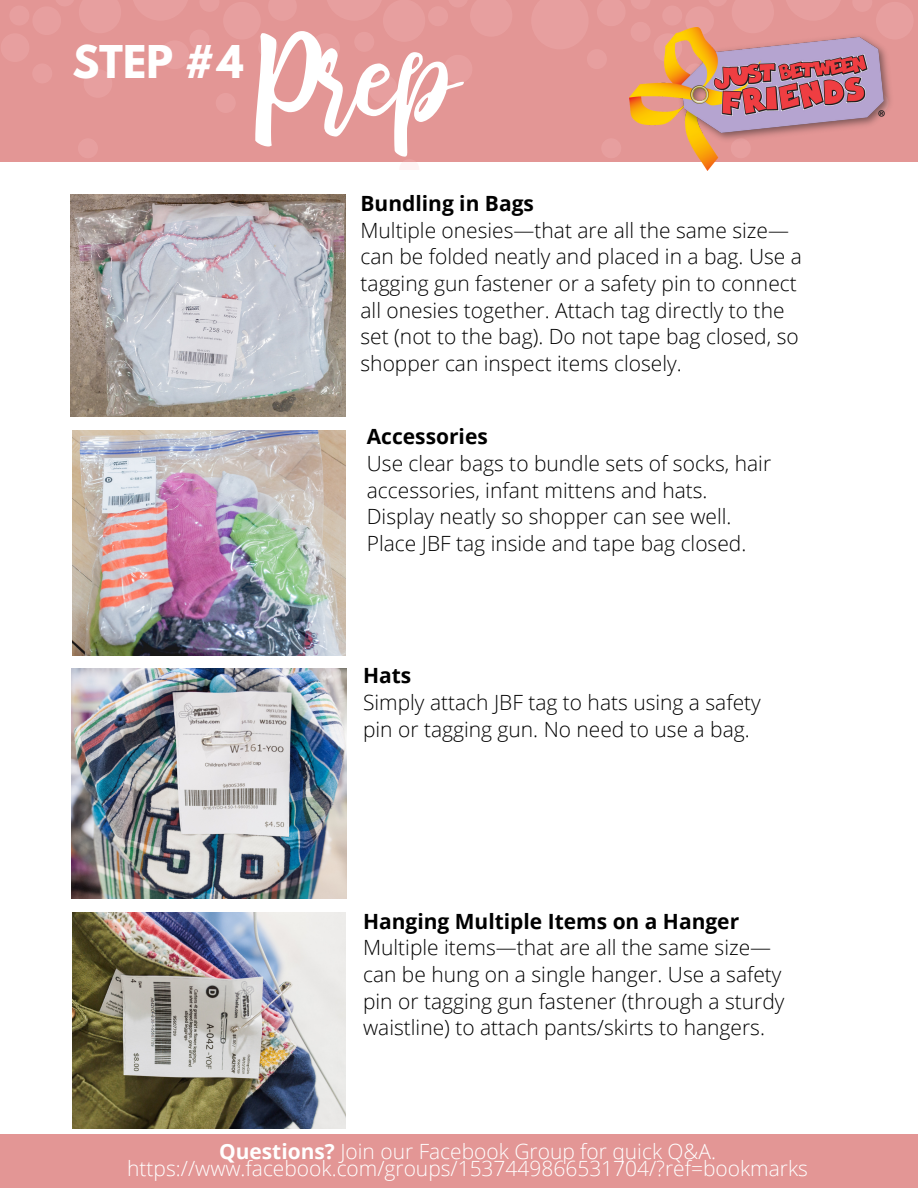
<style>
.page{position:relative;width:918px;height:1188px;background:#fff}
.page>*{position:absolute;margin:0;border:0;box-sizing:border-box;transform-origin:0 0}
.t1{font:116.55px "bhatoshine";color:#fff}
.t2{font:700 40.05px "League Spartan";color:#fff}
.t3{font:300 21px/26.7px "Open Sans";color:#000}
.t4{font:300 21px/17.7px "Open Sans";color:#fff;text-align:center}
.t5{font:700 21px "Open Sans";color:#000}
.s1{font-weight:700}
</style>
<div class="page">
<img style="left:71px;top:668px;width:276px;height:231px">
<img style="left:70px;top:195px;width:276px;height:221px">
<img style="left:72px;top:430px;width:274px;height:225px">
<div style="left:0;top:1134px;width:918px;height:54px;background:#e39695"></div>
<div style="left:0;top:0;width:918px;height:162px;background:#e39695"></div>
<div style="left:876px;top:2px;width:38px;height:38px;background:#e79f9f;border-radius:50%"></div>
<div style="left:160px;top:40px;width:29px;height:29px;background:#e79f9f;border-radius:50%"></div>
<div style="left:216px;top:93px;width:20px;height:20px;background:#e79f9f;border-radius:50%"></div>
<div style="left:78px;top:138px;width:20px;height:20px;background:#e79f9f;border-radius:50%"></div>
<div style="left:258px;top:38px;width:20px;height:20px;background:#e79f9f;border-radius:50%"></div>
<div style="left:189px;top:30px;width:20px;height:20px;background:#e79f9f;border-radius:50%"></div>
<div style="left:223px;top:2px;width:38px;height:38px;background:#e79f9f;border-radius:50%"></div>
<div style="left:383px;top:0;width:42px;height:42px;background:#e79f9f;border-radius:50%"></div>
<svg style="left:400px;top:162px;width:19px;height:8px"></svg>
<div style="left:587px;top:49px;width:20px;height:20px;background:#e79f9f;border-radius:50%"></div>
<div style="left:428px;top:6px;width:20px;height:20px;background:#e79f9f;border-radius:50%"></div>
<div style="left:354px;top:32px;width:20px;height:20px;background:#e79f9f;border-radius:50%"></div>
<div style="left:601px;top:138px;width:20px;height:20px;background:#e79f9f;border-radius:50%"></div>
<img style="left:629px;top:27px;width:262px;height:143px">
<img style="left:72px;top:912px;width:274px;height:216px">
<p class="t2" style="left:72px;top:42px;width:173px">STEP #4</p>
<p class="t1" style="left:259px;top:-8px;width:201px">Prep</p>
<p class="t5" style="left:361px;top:189px;width:175px">Bundling in Bags</p>
<p class="t3" style="left:361px;top:216px;width:443px">Multiple onesies—that are all the same size— can be folded neatly and placed in a bag. Use a tagging gun fastener or a safety pin to connect all onesies together. Attach tag directly to the set (not to the bag). Do not tape bag closed, so shopper can inspect items closely.</p>
<p class="t5" style="left:367px;top:422px;width:122px">Accessories</p>
<p class="t3" style="left:367px;top:450px;width:406px">Use clear bags to bundle sets of socks, hair accessories, infant mittens and hats.</p>
<p class="t3" style="left:367px;top:503px;width:366px">Display neatly so shopper can see well.</p>
<p class="t3" style="left:367px;top:530px;width:381px">Place JBF tag inside and tape bag closed.</p>
<p class="t5" style="left:363px;top:661px;width:50px">Hats</p>
<p class="t3" style="left:363px;top:689px;width:399px">Simply attach JBF tag to hats using a safety pin or tagging gun. No need to use a bag.</p>
<p class="t5" style="left:363px;top:906px;width:378px">Hanging Multiple Items on a Hanger</p>
<p class="t3" style="left:363px;top:934px;width:423px">Multiple items—that are all the same size— can be hung on a single hanger. Use a safety pin or tagging gun fastener (through a sturdy waistline) to attach pants/skirts to hangers.</p>
<p class="t4" style="left:127px;top:1142px;width:682px"><span class="s1">Questions?</span> Join our Facebook Group for quick Q&amp;A. https://www.facebook.com/groups/1537449866531704/?ref=bookmarks</p>
</div>
